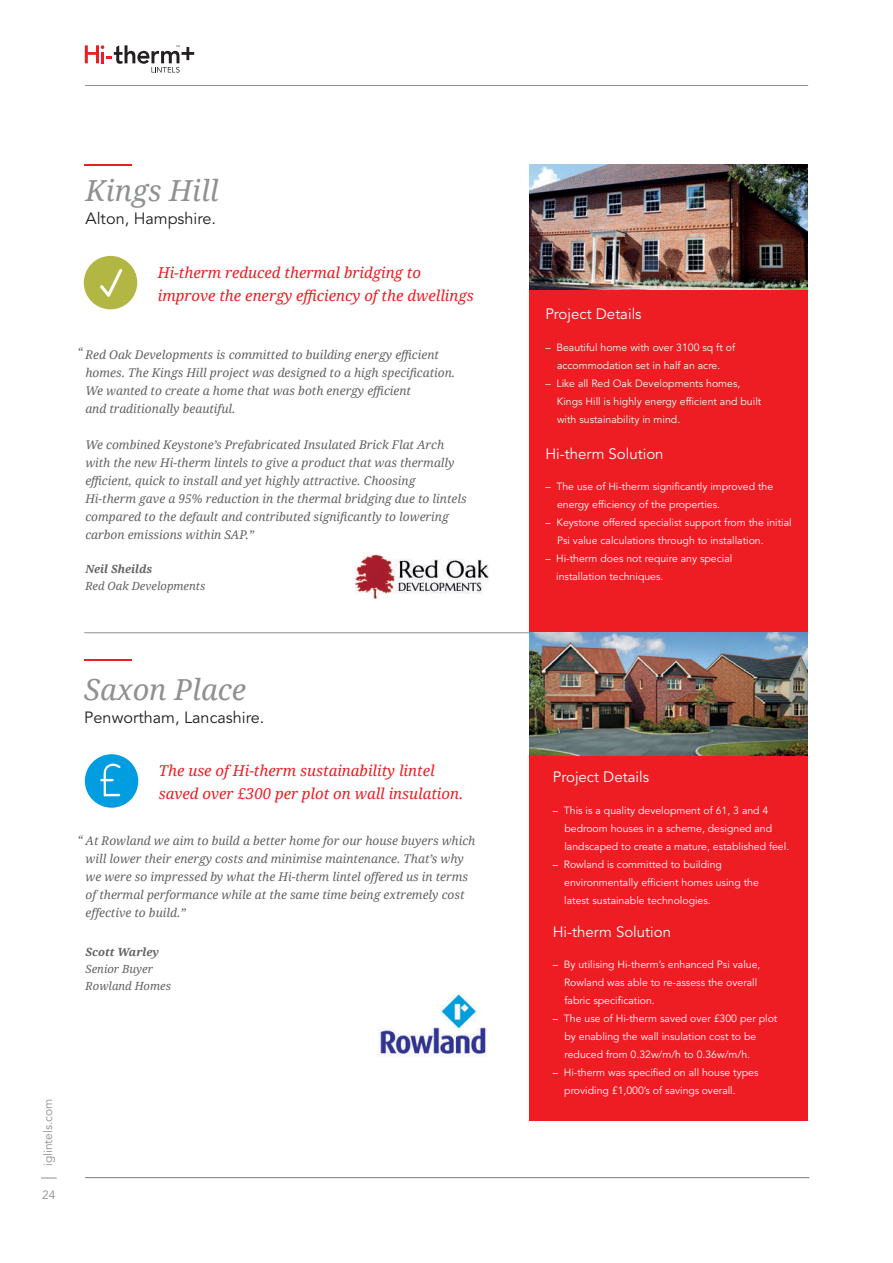
<style>
.page{position:relative;width:893px;height:1263px;background:#fff}
.page>*{position:absolute;margin:0;border:0;box-sizing:border-box;transform-origin:0 0}
.t1{font:italic 28.95px "Droid Serif";color:#8e9091}
.t2{font:16.2px "Avenir LT Std";color:#231f20}
.t3{font:italic 15px/22.5px "Droid Serif";color:#ee1d23}
.t4{font:15px "Avenir LT Std";color:#fff}
.t5{font:italic 12px/18px "Droid Serif";color:#636366}
.t6{font:12px "Avenir LT Std";color:#8e9091}
.t7{font:italic 11.25px/17.2px "Droid Serif";color:#636366}
.t8{font:italic 700 11.25px "Droid Serif";color:#636366}
.t9{font:10.5px/18px "Avenir LT Std";color:#fff}
</style>
<div class="page">
<div style="left:530px;top:290px;width:278px;height:357px;background:#ee1d23"></div>
<hr style="left:85px;top:1177px;width:724px;height:1px;background:#8e9091">
<hr style="left:85px;top:85px;width:723px;height:1px;background:#8e9091">
<svg style="left:41px;top:1177px;width:16px;height:1px"></svg>
<div style="left:530px;top:754px;width:278px;height:367px;background:#ee1d23"></div>
<hr style="left:85px;top:164px;width:47px;height:1px;background:#ee1d23">
<hr style="left:85px;top:659px;width:47px;height:1px;background:#ee1d23">
<hr style="left:84px;top:632px;width:724px;height:1px;background:#8e9091">
<div style="left:85px;top:754px;width:53px;height:54px;background:#009ee1;border-radius:50%"></div>
<svg style="left:100px;top:763px;width:21px;height:33px"></svg>
<div style="left:84px;top:256px;width:53px;height:53px;background:#b2b642;border-radius:50%"></div>
<svg style="left:100px;top:269px;width:22px;height:28px"></svg>
<svg style="left:85px;top:45px;width:109px;height:28px"></svg>
<img style="left:530px;top:164px;width:278px;height:126px">
<img style="left:356px;top:554px;width:133px;height:45px">
<img style="left:380px;top:993px;width:107px;height:63px">
<img style="left:530px;top:632px;width:278px;height:124px">
<h1 class="t1" style="left:86px;top:170px;width:134px">Kings Hill</h1>
<h2 class="t2" style="left:86px;top:209px;width:132px">Alton, Hampshire.</h2>
<h3 class="t3" style="left:158px;top:261px;width:317px">Hi-therm reduced thermal bridging to improve the energy efficiency of the dwellings</h3>
<p class="t5" style="left:78px;top:343px;width:7px">“</p>
<p class="t5" style="left:85px;top:345px;width:371px">Red Oak Developments is committed to building energy efficient homes. The Kings Hill project was designed to a high specification.<br>We wanted to create a home that was both energy efficient<br>and traditionally beautiful.</p>
<p class="t5" style="left:85px;top:435px;width:383px">We combined Keystone’s Prefabricated Insulated Brick Flat Arch with the new Hi-therm lintels to give a product that was thermally efficient, quick to install and yet highly attractive. Choosing Hi-therm gave a 95% reduction in the thermal bridging due to lintels compared to the default and contributed significantly to lowering carbon emissions within SAP.”</p>
<p class="t8" style="left:85px;top:561px;width:68px">Neil Sheilds</p>
<p class="t7" style="left:85px;top:577px;width:121px">Red Oak Developments</p>
<h1 class="t1" style="left:84px;top:670px;width:163px">Saxon Place</h1>
<h2 class="t2" style="left:84px;top:708px;width:182px">Penwortham, Lancashire.</h2>
<h3 class="t3" style="left:159px;top:759px;width:306px">The use of Hi-therm sustainability lintel saved over £300 per plot on wall insulation.</h3>
<p class="t5" style="left:78px;top:830px;width:7px">“</p>
<p class="t5" style="left:86px;top:832px;width:391px">At Rowland we aim to build a better home for our house buyers which will lower their energy costs and minimise maintenance. That’s why we were so impressed by what the Hi-therm lintel offered us in terms of thermal performance while at the same time being extremely cost effective to build.”</p>
<p class="t8" style="left:86px;top:944px;width:75px">Scott Warley</p>
<p class="t7" style="left:86px;top:960px;width:87px">Senior Buyer<br>Rowland Homes</p>
<p class="t6" style="left:41px;top:1166px;width:69px;rotate:-90deg">iglintels.com</p>
<p class="t6" style="left:42px;top:1188px;width:15px">24</p>
<h3 class="t4" style="left:545px;top:306px;width:98px">Project Details</h3>
<p class="t9" style="left:545px;top:339px;width:191px;text-align:center">– Beautiful home with over 3100 sq ft of accommodation set in half an acre.</p>
<p class="t9" style="left:557px;top:375px;width:206px;text-indent:-11px">– Like all Red Oak Developments homes,<br>Kings Hill is highly energy efficient and built with sustainability in mind.</p>
<h3 class="t4" style="left:545px;top:445px;width:120px">Hi-therm Solution</h3>
<p class="t9" style="left:557px;top:478px;width:218px;text-indent:-12px">– The use of Hi-therm significantly improved the energy efficiency of the properties.</p>
<p class="t9" style="left:557px;top:514px;width:236px;text-indent:-12px">– Keystone offered specialist support from the initial<br>Psi value calculations through to installation.</p>
<p class="t9" style="left:556px;top:550px;width:178px;text-indent:-11px">– Hi-therm does not require any special installation techniques.</p>
<h3 class="t4" style="left:553px;top:768px;width:98px">Project Details</h3>
<p class="t9" style="left:564px;top:801px;width:226px;text-indent:-12px">– This is a quality development of 61, 3 and 4 bedroom houses in a scheme, designed and landscaped to create a mature, established feel.</p>
<p class="t9" style="left:564px;top:855px;width:196px;text-indent:-11px">– Rowland is committed to building environmentally efficient homes using the latest sustainable technologies.</p>
<h3 class="t4" style="left:553px;top:923px;width:120px">Hi-therm Solution</h3>
<p class="t9" style="left:564px;top:956px;width:198px;text-indent:-11px">– By utilising Hi-therm’s enhanced Psi value,<br>Rowland was able to re-assess the overall fabric specification.</p>
<p class="t9" style="left:564px;top:1010px;width:214px;text-indent:-12px">– The use of Hi-therm saved over £300 per plot by enabling the wall insulation cost to be reduced from 0.32w/m/h to 0.36w/m/h.</p>
<p class="t9" style="left:564px;top:1064px;width:196px;text-indent:-11px">– Hi-therm was specified on all house types providing £1,000’s of savings overall.</p>
</div>
